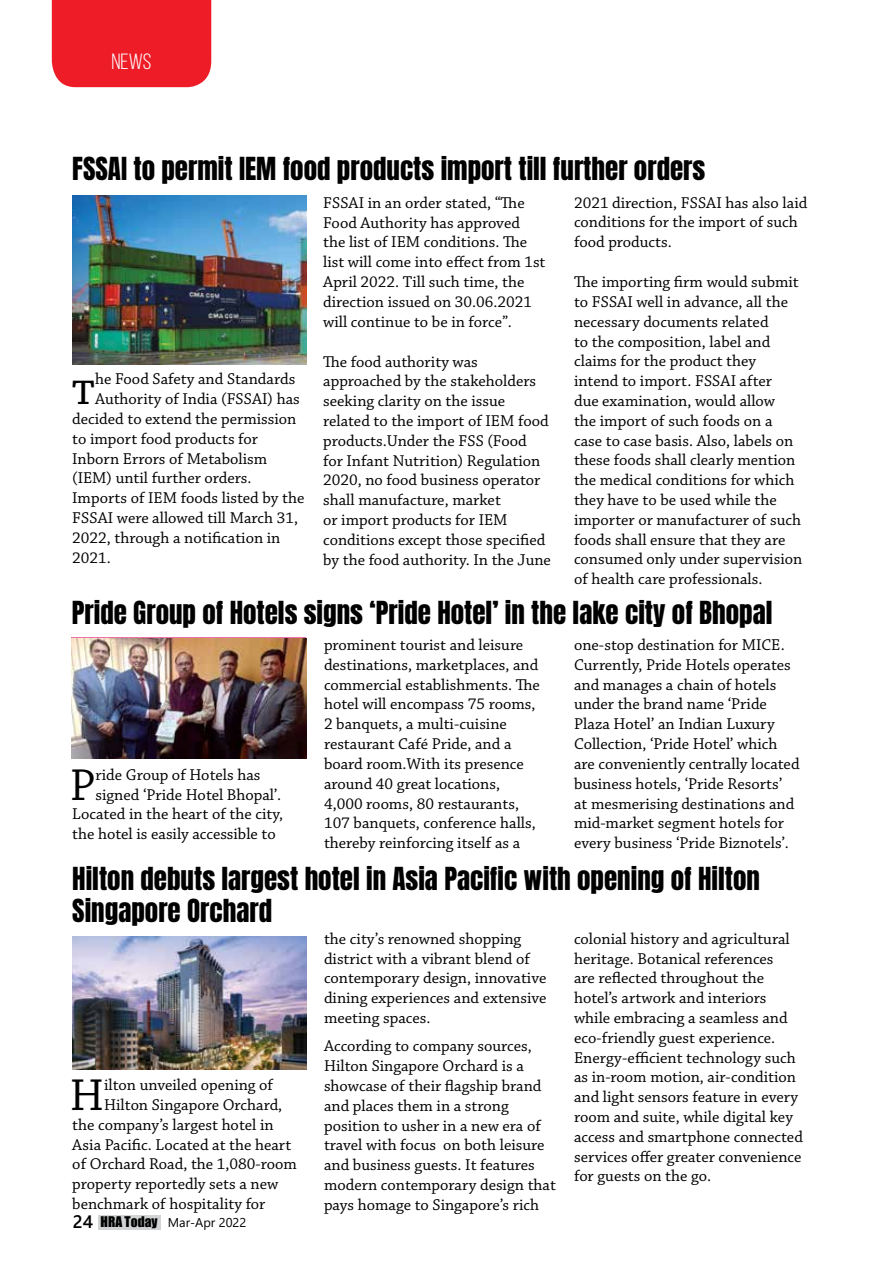
<style>
.page{position:relative;width:893px;height:1263px;background:#fff}
.page>*{position:absolute;margin:0;border:0;box-sizing:border-box;transform-origin:0 0}
.t1{font:46.95px "Chaparral Pro";color:#000}
.t2{font:27px/32.4px "Anton";color:#000}
.t3{font:22.05px "Bebas Neue";color:#fff;scale:1.06 1}
.t4{font:16.5px/19.8px "Chaparral Pro";color:#000}
.t5{font:12.75px "Segoe UI";color:#000}
.s1{font-weight:600;font-size:18px}
.s2{font-family:"Impact";font-size:13.5px}
</style>
<div class="page">
<div style="left:99px;top:1215px;width:62px;height:14px;background:#d1d3d4"></div>
<img style="left:72px;top:195px;width:234px;height:169px">
<img style="left:72px;top:638px;width:234px;height:121px">
<img style="left:72px;top:936px;width:234px;height:134px">
<div style="left:52px;top:0;width:159px;height:87px;background:#ed1c27"></div>
<h3 class="t3" style="left:111px;top:49px;width:39px">NEWS</h3>
<h2 class="t2" style="left:72px;top:155px;width:635px">FSSAI to permit IEM food products import till further orders</h2>
<p class="t4" style="left:95px;top:370px;width:202px">he Food Safety and Standards</p>
<p class="t4" style="left:95px;top:390px;width:206px">Authority of India (FSSAI) has</p>
<p class="t4" style="left:72px;top:409px;width:226px">decided to extend the permission</p>
<p class="t4" style="left:72px;top:429px;width:187px">to import food products for</p>
<p class="t4" style="left:72px;top:449px;width:196px">Inborn Errors of Metabolism</p>
<p class="t4" style="left:72px;top:469px;width:181px">(IEM) until further orders.</p>
<p class="t4" style="left:72px;top:489px;width:234px">Imports of IEM foods listed by the</p>
<p class="t4" style="left:72px;top:508px;width:227px">FSSAI were allowed till March 31,</p>
<p class="t4" style="left:72px;top:528px;width:210px">2022, through a notification in</p>
<p class="t4" style="left:72px;top:548px;width:40px">2021.</p>
<h1 class="t1" style="left:71px;top:363px;width:25px">T</h1>
<p class="t4" style="left:323px;top:193px;width:224px">FSSAI in an order stated, “The<br>Food Authority has approved the list of IEM conditions. The list will come into effect from 1st<br>April 2022. Till such time, the direction issued on 30.06.2021 will continue to be in force”.</p>
<p class="t4" style="left:323px;top:352px;width:229px">The food authority was approached by the stakeholders seeking clarity on the issue related to the import of IEM food products.Under the FSS (Food<br>for Infant Nutrition) Regulation<br>2020, no food business operator shall manufacture, market<br>or import products for IEM conditions except those specified by the food authority. In the June</p>
<p class="t4" style="left:574px;top:193px;width:235px">2021 direction, FSSAI has also laid conditions for the import of such food products.</p>
<p class="t4" style="left:574px;top:273px;width:230px">The importing firm would submit to FSSAI well in advance, all the necessary documents related<br>to the composition, label and claims for the product they intend to import. FSSAI after<br>due examination, would allow<br>the import of such foods on a case to case basis. Also, labels on these foods shall clearly mention the medical conditions for which they have to be used while the importer or manufacturer of such foods shall ensure that they are consumed only under supervision of health care professionals.</p>
<h2 class="t2" style="left:72px;top:598px;width:702px">Pride Group of Hotels signs ‘Pride Hotel’ in the lake city of Bhopal</h2>
<p class="t4" style="left:324px;top:636px;width:217px">prominent tourist and leisure destinations, marketplaces, and commercial establishments. The hotel will encompass 75 rooms,<br>2 banquets, a multi-cuisine restaurant Café Pride, and a board room.With its presence around 40 great locations,<br>4,000 rooms, 80 restaurants,<br>107 banquets, conference halls, thereby reinforcing itself as a</p>
<h2 class="t2" style="left:72px;top:864px;width:689px">Hilton debuts largest hotel in Asia Pacific with opening of Hilton<br>Singapore Orchard</h2>
<p class="t4" style="left:574px;top:636px;width:227px">one-stop destination for MICE.<br>Currently, Pride Hotels operates and manages a chain of hotels under the brand name ‘Pride<br>Plaza Hotel’ an Indian Luxury<br>Collection, ‘Pride Hotel’ which are conveniently centrally located business hotels, ‘Pride Resorts’ at mesmerising destinations and mid-market segment hotels for every business ‘Pride Biznotels’.</p>
<h1 class="t1" style="left:70px;top:759px;width:27px">P</h1>
<p class="t4" style="left:95px;top:765px;width:167px">ride Group of Hotels has</p>
<p class="t4" style="left:95px;top:785px;width:187px">signed ‘Pride Hotel Bhopal’.</p>
<p class="t4" style="left:72px;top:805px;width:213px">Located in the heart of the city,</p>
<p class="t4" style="left:72px;top:825px;width:205px">the hotel is easily accessible to</p>
<h1 class="t1" style="left:70px;top:1069px;width:36px">H</h1>
<p class="t4" style="left:104px;top:1076px;width:170px">ilton unveiled opening of</p>
<p class="t4" style="left:104px;top:1095px;width:180px">Hilton Singapore Orchard,</p>
<p class="t4" style="left:72px;top:1115px;width:203px">the company’s largest hotel in</p>
<p class="t4" style="left:72px;top:1135px;width:221px">Asia Pacific. Located at the heart</p>
<p class="t4" style="left:72px;top:1155px;width:226px">of Orchard Road, the 1,080-room</p>
<p class="t4" style="left:72px;top:1175px;width:208px">property reportedly sets a new</p>
<p class="t4" style="left:72px;top:1194px;width:195px">benchmark of hospitality for</p>
<p class="t5" style="left:73px;top:1210px;width:175px"><span class="s1">24</span> <span class="s2">HRA Today</span> Mar-Apr 2022</p>
<p class="t4" style="left:324px;top:929px;width:224px">the city’s renowned shopping district with a vibrant blend of contemporary design, innovative dining experiences and extensive meeting spaces.</p>
<p class="t4" style="left:324px;top:1037px;width:233px">According to company sources,<br>Hilton Singapore Orchard is a showcase of their flagship brand and places them in a strong position to usher in a new era of travel with focus on both leisure and business guests. It features modern contemporary design that pays homage to Singapore’s rich</p>
<p class="t4" style="left:574px;top:929px;width:230px">colonial history and agricultural heritage. Botanical references<br>are reflected throughout the hotel’s artwork and interiors while embracing a seamless and eco-friendly guest experience.<br>Energy-efficient technology such as in-room motion, air-condition and light sensors feature in every room and suite, while digital key access and smartphone connected services offer greater convenience for guests on the go.</p>
</div>
